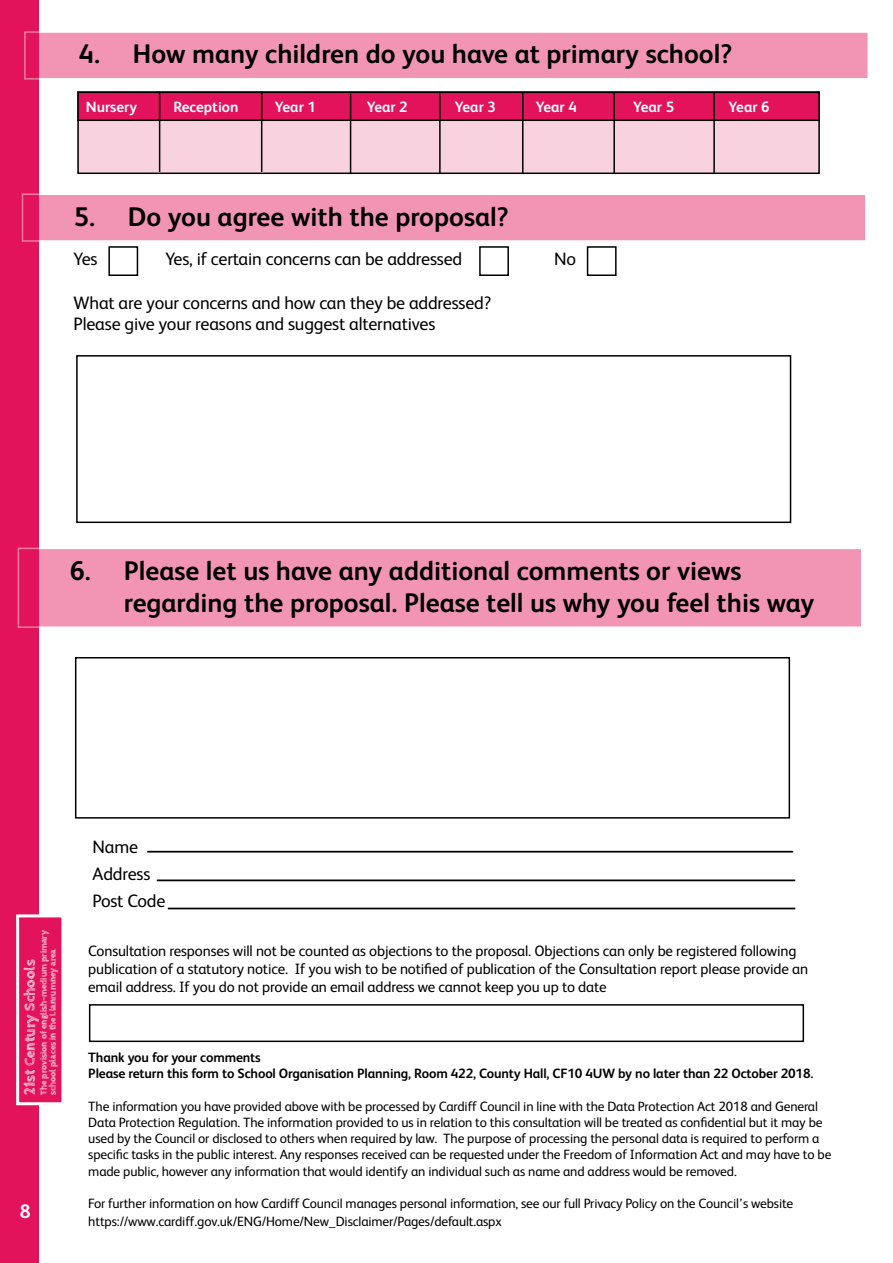
<style>
.page{position:relative;width:893px;height:1263px;background:#fff}
.page>*{position:absolute;margin:0;border:0;box-sizing:border-box;transform-origin:0 0}
.t1{font:700 27px/32.4px "FS Albert";color:#000}
.t2{font:700 19.5px "FS Albert";color:#fff}
.t3{font:18px "FS Albert";letter-spacing:-.01em;color:#000}
.t4{font:15px/18px "FS Albert";letter-spacing:-.01em;color:#000}
.t5{font:700 15px "FS Albert";color:#fff}
.t6{font:700 14.85px "Cabin Sketch";color:#fff}
.t7{font:13.5px/16.2px "FS Albert";letter-spacing:-.01em;color:#000}
.t8{font:700 13.5px "FS Albert";letter-spacing:-.01em;color:#000}
.t9{font:700 9px/9px "Cabin Sketch";color:#fff}
</style>
<div class="page">
<div style="left:0;top:0;width:39px;height:1263px;background:#e2135b"></div>
<div style="left:16px;top:914px;width:48px;height:191px;background:#e2135b;border:3px solid #fff"></div>
<div style="left:22px;top:193px;width:845px;height:49px;background:#f295b5;border:2px solid #fff"></div>
<div style="left:24px;top:31px;width:845px;height:49px;background:#f295b5;border:2px solid #fff"></div>
<svg style="left:80px;top:95px;width:737px;height:76px;background:#ef91b2"></svg>
<div style="left:77px;top:92px;width:743px;height:82px;border:2px solid #000"></div>
<hr style="left:77px;top:120px;width:743px;height:1px;background:#000">
<hr style="left:159px;top:92px;width:1px;height:80px;background:#000">
<hr style="left:261px;top:92px;width:1px;height:80px;background:#000">
<hr style="left:522px;top:93px;width:1px;height:80px;background:#000">
<hr style="left:613px;top:93px;width:2px;height:80px;background:#000">
<hr style="left:713px;top:93px;width:2px;height:80px;background:#000">
<hr style="left:439px;top:94px;width:2px;height:80px;background:#000">
<hr style="left:350px;top:94px;width:1px;height:80px;background:#000">
<div style="left:108px;top:246px;width:30px;height:30px;border:2px solid #000"></div>
<div style="left:479px;top:246px;width:30px;height:30px;border:2px solid #000"></div>
<div style="left:587px;top:246px;width:30px;height:30px;border:2px solid #000"></div>
<div style="left:18px;top:548px;width:844px;height:80px;background:#f295b5;border:2px solid #fff"></div>
<div style="left:75px;top:657px;width:715px;height:162px;border:2px solid #000"></div>
<div style="left:89px;top:1004px;width:715px;height:38px;border:2px solid #000"></div>
<div style="left:147px;top:851px;width:646px;height:1px;border:1px solid #000"></div>
<div style="left:157px;top:880px;width:638px;height:1px;border:1px solid #000"></div>
<div style="left:168px;top:908px;width:627px;height:1px;border:1px solid #000"></div>
<div style="left:76px;top:355px;width:715px;height:168px;border:2px solid #000"></div>
<p class="t1" style="left:79px;top:37px;width:655px">4. How many children do you have at primary school?</p>
<p class="t5" style="left:86px;top:97px;width:53px">Nursery</p>
<p class="t5" style="left:173px;top:97px;width:67px">Reception</p>
<p class="t5" style="left:275px;top:97px;width:42px">Year 1</p>
<p class="t5" style="left:367px;top:97px;width:42px">Year 2</p>
<p class="t5" style="left:455px;top:97px;width:42px">Year 3</p>
<p class="t5" style="left:536px;top:97px;width:42px">Year 4</p>
<p class="t5" style="left:633px;top:97px;width:42px">Year 5</p>
<p class="t5" style="left:729px;top:97px;width:42px">Year 6</p>
<p class="t1" style="left:74px;top:199px;width:436px">5. Do you agree with the proposal?</p>
<p class="t3" style="left:74px;top:247px;width:26px">Yes</p>
<p class="t3" style="left:165px;top:247px;width:298px">Yes, if certain concerns can be addressed</p>
<p class="t3" style="left:554px;top:247px;width:23px">No</p>
<p class="t3" style="left:74px;top:291px;width:419px">What are your concerns and how can they be addressed?</p>
<p class="t3" style="left:74px;top:312px;width:363px">Please give your reasons and suggest alternatives</p>
<p class="t1" style="left:124px;top:553px;width:692px;text-indent:-54px">6. Please let us have any additional comments or views regarding the proposal. Please tell us why you feel this way</p>
<p class="t9" style="left:39px;top:1095px;width:166px;rotate:-90deg">The provision of english-medium primary school places in the Llanrumney area</p>
<p class="t6" style="left:21px;top:1095px;width:137px;rotate:-90deg">21st Century Schools</p>
<p class="t2" style="left:20px;top:1198px;width:12px">8</p>
<p class="t3" style="left:93px;top:835px;width:47px">Name</p>
<p class="t3" style="left:93px;top:862px;width:59px">Address</p>
<p class="t3" style="left:93px;top:889px;width:74px">Post Code</p>
<p class="t4" style="left:88px;top:941px;width:721px">Consultation responses will not be counted as objections to the proposal. Objections can only be registered following publication of a statutory notice. If you wish to be notified of publication of the Consultation report please provide an email address. If you do not provide an email address we cannot keep you up to date</p>
<p class="t8" style="left:88px;top:1048px;width:174px">Thank you for your comments</p>
<p class="t8" style="left:88px;top:1064px;width:727px">Please return this form to School Organisation Planning, Room 422, County Hall, CF10 4UW by no later than 22 October 2018.</p>
<p class="t7" style="left:88px;top:1097px;width:745px">The information you have provided above with be processed by Cardiff Council in line with the Data Protection Act 2018 and General Data Protection Regulation. The information provided to us in relation to this consultation will be treated as confidential but it may be used by the Council or disclosed to others when required by law. The purpose of processing the personal data is required to perform a specific tasks in the public interest. Any responses received can be requested under the Freedom of Information Act and may have to be made public, however any information that would identify an individual such as name and address would be removed.</p>
<p class="t7" style="left:88px;top:1194px;width:706px;line-height:18px">For further information on how Cardiff Council manages personal information, see our full Privacy Policy on the Council’s website https://www.cardiff.gov.uk/ENG/Home/New_Disclaimer/Pages/default.aspx</p>
</div>
